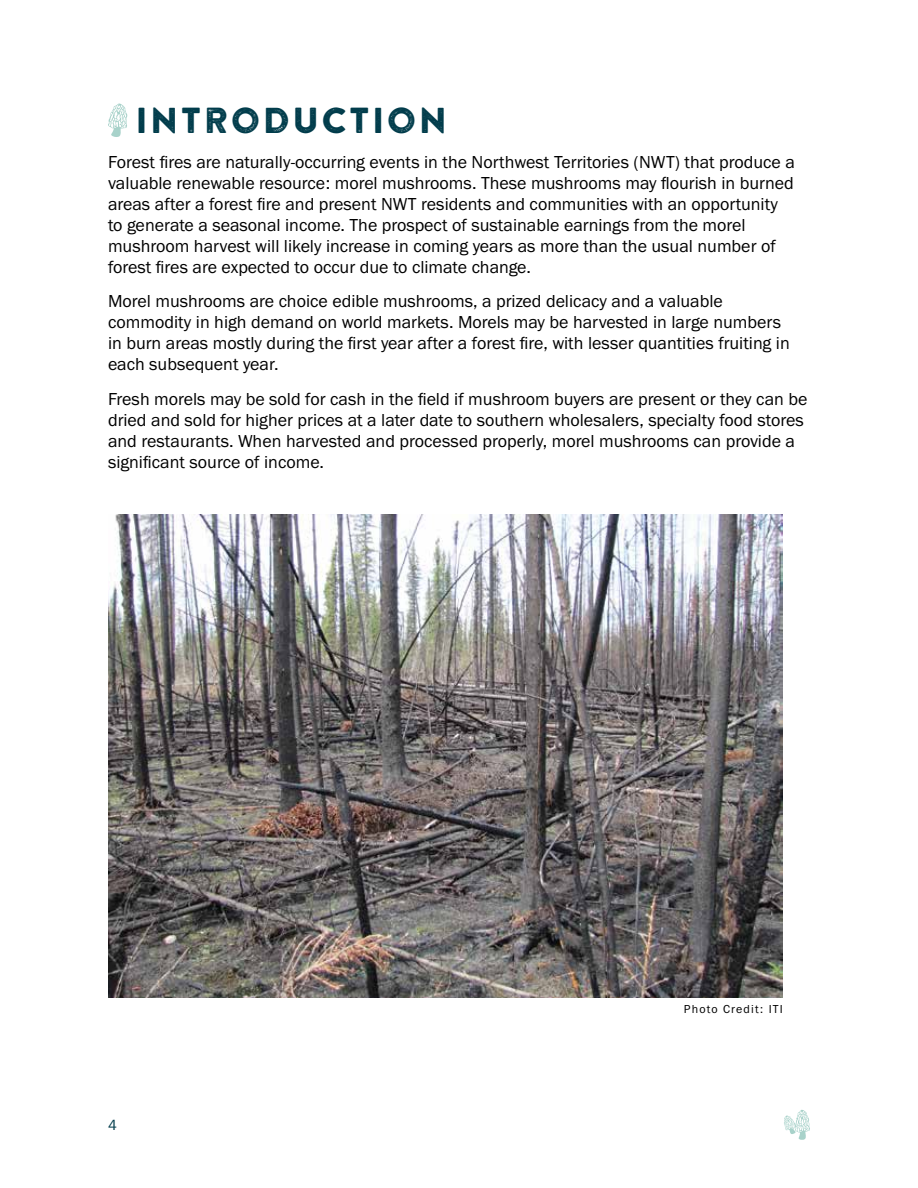
<style>
.page{position:relative;width:918px;height:1188px;background:#fff}
.page>*{position:absolute;margin:0;border:0;box-sizing:border-box;transform-origin:0 0}
.t1{font:36px "Brandon Printed One";letter-spacing:.05em;color:#003c4b}
.t2{font:18px/21px "Franklin Gothic URW Boo";color:#000}
.t3{font:15px "Franklin Gothic URW Boo";color:#003c4b}
.t4{font:12px "Franklin Gothic URW Boo";letter-spacing:.095em;color:#000}
</style>
<div class="page">
<svg style="left:784px;top:1109px;width:26px;height:31px"></svg>
<svg style="left:108px;top:103px;width:19px;height:34px"></svg>
<img style="left:108px;top:514px;width:675px;height:484px">
<h1 class="t1" style="left:135px;top:98px;width:314px">INTRODUCTION</h1>
<p class="t2" style="left:108px;top:151px;width:689px">Forest fires are naturally-occurring events in the Northwest Territories (NWT) that produce a valuable renewable resource: morel mushrooms. These mushrooms may flourish in burned areas after a forest fire and present NWT residents and communities with an opportunity to generate a seasonal income. The prospect of sustainable earnings from the morel mushroom harvest will likely increase in coming years as more than the usual number of forest fires are expected to occur due to climate change.</p>
<p class="t2" style="left:108px;top:290px;width:683px">Morel mushrooms are choice edible mushrooms, a prized delicacy and a valuable commodity in high demand on world markets. Morels may be harvested in large numbers in burn areas mostly during the first year after a forest fire, with lesser quantities fruiting in each subsequent year.</p>
<p class="t2" style="left:108px;top:388px;width:701px">Fresh morels may be sold for cash in the field if mushroom buyers are present or they can be dried and sold for higher prices at a later date to southern wholesalers, specialty food stores and restaurants. When harvested and processed properly, morel mushrooms can provide a significant source of income.</p>
<p class="t3" style="left:108px;top:1116px;width:10px">4</p>
<p class="t4" style="left:684px;top:1002px;width:100px">Photo Credit: ITI</p>
</div>
